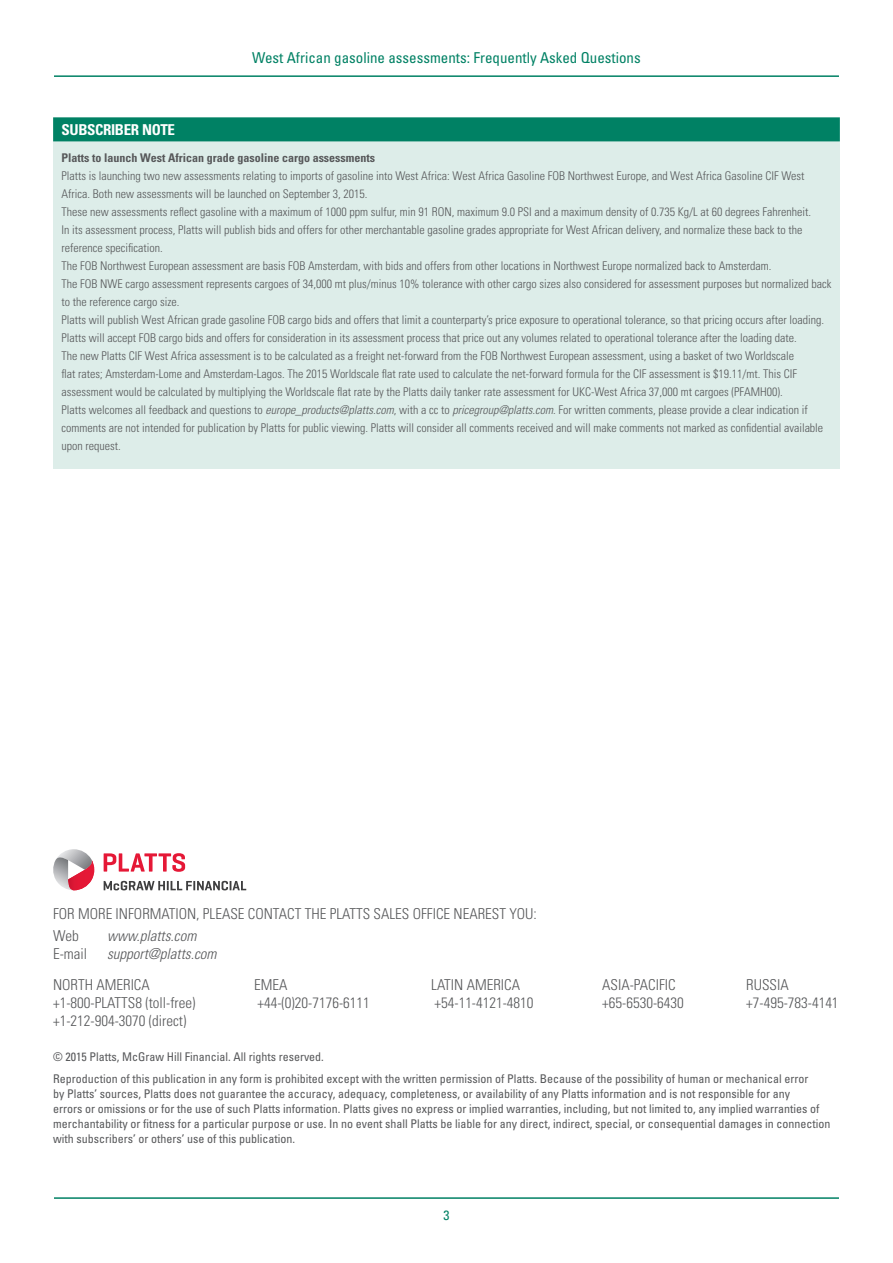
<style>
.page{position:relative;width:893px;height:1263px;background:#fff}
.page>*{position:absolute;margin:0;border:0;box-sizing:border-box;transform-origin:0 0}
.t1{font:300 condensed 15px/22.2px "Univers LT Std";color:#57585a}
.t2{font:condensed 15px "Univers LT Std";color:#008164}
.t3{font:italic 300 condensed 15px "Univers LT Std";color:#57585a}
.t4{font:700 condensed 15px "Univers LT Std";letter-spacing:-.025em;color:#fff}
.t5{font:condensed 13.5px "Univers LT Std";color:#008164}
.t6{font:300 condensed 12px/18px "Univers LT Std";color:#57585a}
.t7{font:condensed 12px/15px "Univers LT Std";color:#57585a}
.t8{font:700 condensed 12px "Univers LT Std";color:#57585a}
.s1{font-style:italic}
</style>
<div class="page">
<hr style="left:54px;top:1197px;width:785px;height:2px;background:#008164">
<hr style="left:54px;top:75px;width:785px;height:2px;background:#008164">
<svg style="left:53px;top:849px;width:42px;height:41px"></svg>
<svg style="left:104px;top:853px;width:81px;height:19px"></svg>
<svg style="left:104px;top:881px;width:142px;height:9px"></svg>
<div style="left:53px;top:117px;width:787px;height:352px;background:#ddede9"></div>
<div style="left:53px;top:117px;width:787px;height:24px;background:#008164"></div>
<p class="t2" style="left:252px;top:49px;width:390px">West African gasoline assessments: Frequently Asked Questions</p>
<p class="t4" style="left:62px;top:120px;width:115px">SUBSCRIBER NOTE</p>
<p class="t8" style="left:62px;top:150px;width:315px">Platts to launch West African grade gasoline cargo assessments</p>
<p class="t6" style="left:62px;top:166px;width:771px">Platts is launching two new assessments relating to imports of gasoline into West Africa: West Africa Gasoline FOB Northwest Europe, and West Africa Gasoline CIF West Africa. Both new assessments will be launched on September 3, 2015.<br>These new assessments reflect gasoline with a maximum of 1000 ppm sulfur, min 91 RON, maximum 9.0 PSI and a maximum density of 0.735 Kg/L at 60 degrees Fahrenheit.<br>In its assessment process, Platts will publish bids and offers for other merchantable gasoline grades appropriate for West African delivery, and normalize these back to the reference specification.<br>The FOB Northwest European assessment are basis FOB Amsterdam, with bids and offers from other locations in Northwest Europe normalized back to Amsterdam.<br>The FOB NWE cargo assessment represents cargoes of 34,000 mt plus/minus 10% tolerance with other cargo sizes also considered for assessment purposes but normalized back to the reference cargo size.<br>Platts will publish West African grade gasoline FOB cargo bids and offers that limit a counterparty’s price exposure to operational tolerance, so that pricing occurs after loading.<br>Platts will accept FOB cargo bids and offers for consideration in its assessment process that price out any volumes related to operational tolerance after the loading date.<br>The new Platts CIF West Africa assessment is to be calculated as a freight net-forward from the FOB Northwest European assessment, using a basket of two Worldscale<br>flat rates; Amsterdam-Lome and Amsterdam-Lagos. The 2015 Worldscale flat rate used to calculate the net-forward formula for the CIF assessment is $19.11/mt. This CIF assessment would be calculated by multiplying the Worldscale flat rate by the Platts daily tanker rate assessment for UKC-West Africa 37,000 mt cargoes (PFAMH00).<br>Platts welcomes all feedback and questions to <span class="s1">europe_products@platts.com</span>, with a cc to <span class="s1">pricegroup@platts.com</span>. For written comments, please provide a clear indication if comments are not intended for publication by Platts for public viewing. Platts will consider all comments received and will make comments not marked as confidential available upon request.</p>
<p class="t1" style="left:53px;top:902px;width:485px">FOR MORE INFORMATION, PLEASE CONTACT THE PLATTS SALES OFFICE NEAREST YOU:<br>Web</p>
<p class="t3" style="left:107px;top:927px;width:91px">www.platts.com</p>
<p class="t1" style="left:53px;top:943px;width:36px">E-mail</p>
<p class="t3" style="left:107px;top:945px;width:111px">support@platts.com</p>
<p class="t1" style="left:53px;top:973px;width:98px">NORTH AMERICA</p>
<p class="t1" style="left:254px;top:973px;width:35px">EMEA</p>
<p class="t1" style="left:431px;top:973px;width:90px">LATIN AMERICA</p>
<p class="t1" style="left:602px;top:973px;width:75px">ASIA-PACIFIC</p>
<p class="t1" style="left:746px;top:973px;width:44px">RUSSIA</p>
<p class="t1" style="left:53px;top:991px;width:144px">+1-800-PLATTS8 (toll-free)</p>
<p class="t1" style="left:257px;top:991px;width:114px">+44-(0)20-7176-6111</p>
<p class="t1" style="left:434px;top:991px;width:101px">+54-11-4121-4810</p>
<p class="t1" style="left:602px;top:991px;width:83px">+65-6530-6430</p>
<p class="t1" style="left:746px;top:991px;width:94px">+7-495-783-4141</p>
<p class="t1" style="left:53px;top:1009px;width:135px">+1-212-904-3070 (direct)</p>
<p class="t7" style="left:53px;top:1045px;width:757px;line-height:21.8px">© 2015 Platts, McGraw Hill Financial. All rights reserved.<br>Reproduction of this publication in any form is prohibited except with the written permission of Platts. Because of the possibility of human or mechanical error</p>
<p class="t7" style="left:53px;top:1085px;width:779px">by Platts’ sources, Platts does not guarantee the accuracy, adequacy, completeness, or availability of any Platts information and is not responsible for any<br>errors or omissions or for the use of such Platts information. Platts gives no express or implied warranties, including, but not limited to, any implied warranties of merchantability or fitness for a particular purpose or use. In no event shall Platts be liable for any direct, indirect, special, or consequential damages in connection with subscribers’ or others’ use of this publication.</p>
<p class="t5" style="left:443px;top:1207px;width:7px">3</p>
</div>
